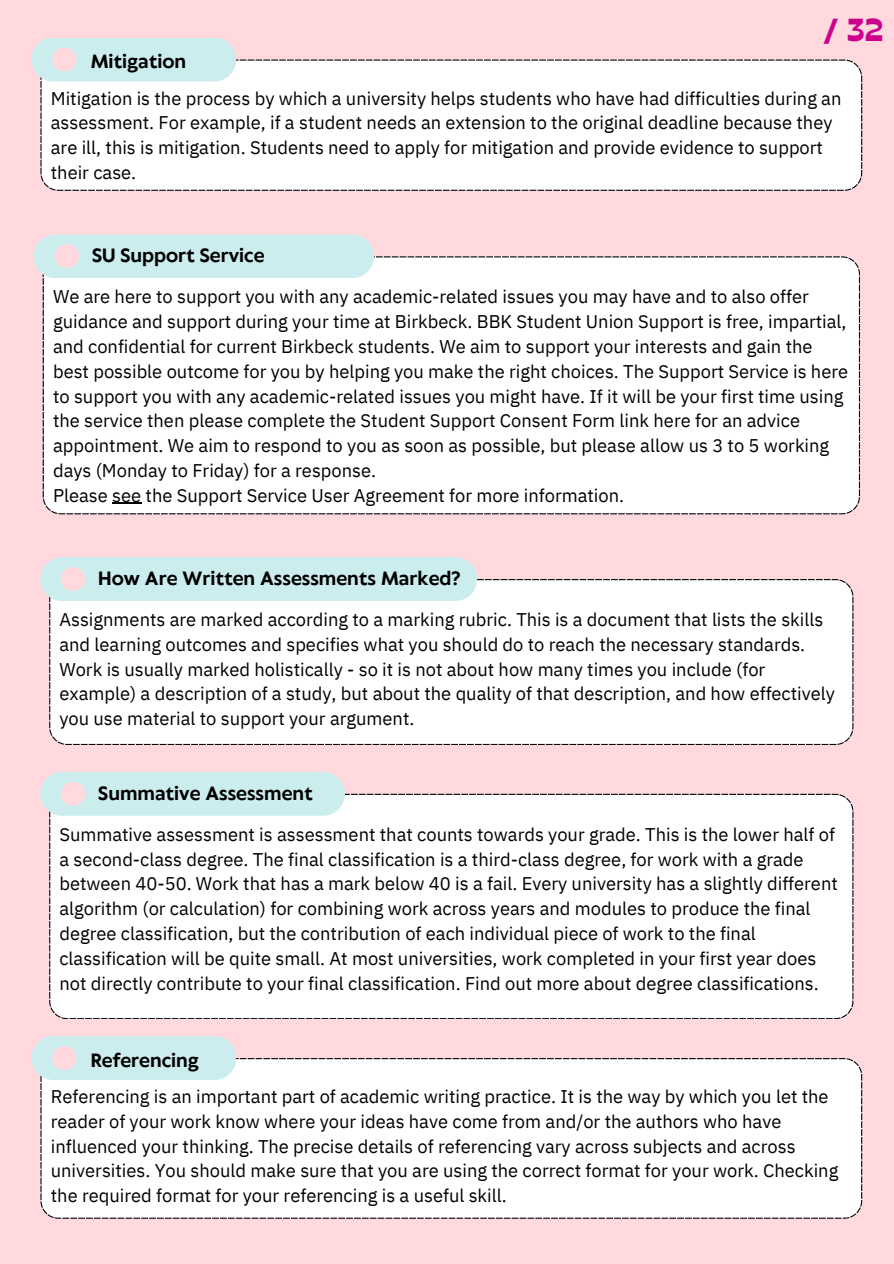
<style>
.page{position:relative;width:894px;height:1264px;background:#fff}
.page>*{position:absolute;margin:0;border:0;box-sizing:border-box;transform-origin:0 0}
.t1{font:800 31.8px "Stadio Deva";color:#cc008c}
.t2{font:18.3px/24.8px "IBM Plex Sans";color:#000}
.t3{font:700 18px "Klein Text";color:#000}
</style>
<div class="page">
<div style="left:0;top:0;width:893px;height:1263px;background:#ffd9dd"></div>
<div style="left:40px;top:59px;width:822px;height:132px;background:#fff"></div>
<div style="left:31px;top:38px;width:205px;height:43px;background:#ccedee;border-radius:22px"></div>
<div style="left:52px;top:47px;width:24px;height:24px;background:#ffd9dd;border-radius:50%"></div>
<div style="left:43px;top:256px;width:816px;height:258px;background:#fff"></div>
<div style="left:34px;top:234px;width:340px;height:44px;background:#ccedee;border-radius:22px"></div>
<div style="left:54px;top:244px;width:25px;height:24px;background:#ffd9dd;border-radius:50%"></div>
<hr style="left:112px;top:502px;width:29px;height:2px;background:#000">
<div style="left:49px;top:579px;width:803px;height:165px;background:#fff"></div>
<div style="left:40px;top:557px;width:437px;height:44px;background:#ccedee;border-radius:22px"></div>
<div style="left:61px;top:567px;width:24px;height:24px;background:#ffd9dd;border-radius:50%"></div>
<div style="left:49px;top:793px;width:803px;height:225px;background:#fff"></div>
<div style="left:40px;top:771px;width:305px;height:44px;background:#ccedee;border-radius:22px"></div>
<div style="left:61px;top:781px;width:24px;height:24px;background:#ffd9dd;border-radius:50%"></div>
<div style="left:40px;top:1058px;width:822px;height:160px;background:#fff"></div>
<div style="left:31px;top:1036px;width:205px;height:44px;background:#ccedee;border-radius:22px"></div>
<div style="left:52px;top:1046px;width:24px;height:23px;background:#ffd9dd;border-radius:50%"></div>
<h1 class="t1" style="left:823px;top:11px;width:61px">/ 32</h1>
<p class="t3" style="left:91px;top:52px;width:97px">Mitigation</p>
<p class="t2" style="left:51px;top:85px;width:792px">Mitigation is the process by which a university helps students who have had difficulties during an assessment. For example, if a student needs an extension to the original deadline because they are ill, this is mitigation. Students need to apply for mitigation and provide evidence to support their case.</p>
<p class="t3" style="left:92px;top:247px;width:174px">SU Support Service</p>
<p class="t2" style="left:53px;top:284px;width:796px">We are here to support you with any academic-related issues you may have and to also offer guidance and support during your time at Birkbeck. BBK Student Union Support is free, impartial, and confidential for current Birkbeck students. We aim to support your interests and gain the best possible outcome for you by helping you make the right choices. The Support Service is here to support you with any academic-related issues you might have. If it will be your first time using the service then please complete the Student Support Consent Form link here for an advice appointment. We aim to respond to you as soon as possible, but please allow us 3 to 5 working days (Monday to Friday) for a response.<br>Please see the Support Service User Agreement for more information.</p>
<p class="t3" style="left:98px;top:569px;width:363px">How Are Written Assessments Marked?</p>
<p class="t2" style="left:59px;top:607px;width:777px">Assignments are marked according to a marking rubric. This is a document that lists the skills and learning outcomes and specifies what you should do to reach the necessary standards.<br>Work is usually marked holistically - so it is not about how many times you include (for example) a description of a study, but about the quality of that description, and how effectively you use material to support your argument.</p>
<p class="t3" style="left:98px;top:784px;width:216px">Summative Assessment</p>
<p class="t2" style="left:59px;top:821px;width:779px">Summative assessment is assessment that counts towards your grade. This is the lower half of a second-class degree. The final classification is a third-class degree, for work with a grade between 40-50. Work that has a mark below 40 is a fail. Every university has a slightly different algorithm (or calculation) for combining work across years and modules to produce the final degree classification, but the contribution of each individual piece of work to the final classification will be quite small. At most universities, work completed in your first year does not directly contribute to your final classification. Find out more about degree classifications.</p>
<p class="t3" style="left:91px;top:1050px;width:110px">Referencing</p>
<p class="t2" style="left:51px;top:1083px;width:788px">Referencing is an important part of academic writing practice. It is the way by which you let the reader of your work know where your ideas have come from and/or the authors who have influenced your thinking. The precise details of referencing vary across subjects and across universities. You should make sure that you are using the correct format for your work. Checking the required format for your referencing is a useful skill.</p>
</div>
